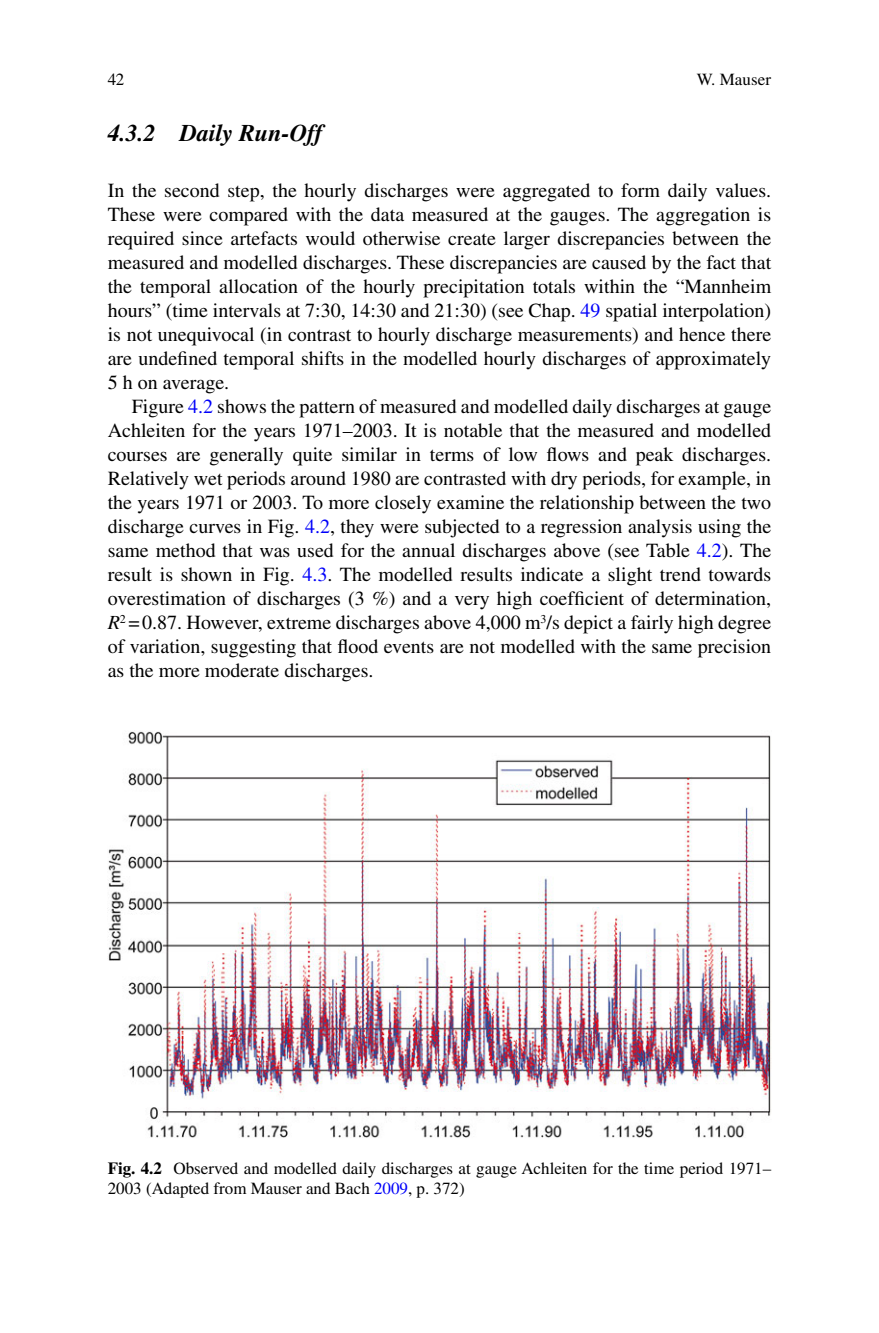
<style>
.page{position:relative;width:879px;height:1333px;background:#fff}
.page>*{position:absolute;margin:0;border:0;box-sizing:border-box;transform-origin:0 0}
.t1{font:italic 700 24px "Fjftjr Nfpthx Times";color:#000}
.t2{font:20px/24px "Hklcfl Ytfhdg Times";color:#000;text-align:justify}
.t3{font:17px/20px "Hklcfl Ytfhdg Times";color:#000}
.s1{color:#0000fa}
.s2{font-family:"Gmymhb Cqfvsj Times";font-style:italic}
.s3{font-family:"Ytwmbg Pwtllb Times";font-weight:700}
</style>
<div class="page">
<img style="left:108px;top:731px;width:663px;height:407px">
<p class="t3" style="left:108px;top:71px;width:18px">42</p>
<p class="t1" style="left:108px;top:124px;width:216px">4.3.2 Daily Run-Off</p>
<p class="t2" style="left:108px;top:180px;width:665px">In the second step, the hourly discharges were aggregated to form daily values.<br>These were compared with the data measured at the gauges. The aggregation is required since artefacts would otherwise create larger discrepancies between the measured and modelled discharges. These discrepancies are caused by the fact that the temporal allocation of the hourly precipitation totals within the “Mannheim hours” (time intervals at 7:30, 14:30 and 21:30) (see Chap. <span class="s1">49</span> spatial interpolation) is not unequivocal (in contrast to hourly discharge measurements) and hence there are undefined temporal shifts in the modelled hourly discharges of approximately 5 h on average.</p>
<p class="t2" style="left:108px;top:396px;width:665px;text-indent:24px">Figure <span class="s1">4.2</span> shows the pattern of measured and modelled daily discharges at gauge Achleiten for the years 1971–2003. It is notable that the measured and modelled courses are generally quite similar in terms of low flows and peak discharges.<br>Relatively wet periods around 1980 are contrasted with dry periods, for example, in the years 1971 or 2003. To more closely examine the relationship between the two discharge curves in Fig. <span class="s1">4.2</span> , they were subjected to a regression analysis using the same method that was used for the annual discharges above (see Table <span class="s1">4.2</span> ). The result is shown in Fig. <span class="s1">4.3</span> . The modelled results indicate a slight trend towards overestimation of discharges (3 %) and a very high coefficient of determination, <span class="s2">R</span><sup>2</sup> = 0.87. However, extreme discharges above 4,000 m <sup>3</sup> /s depict a fairly high degree of variation, suggesting that flood events are not modelled with the same precision as the more moderate discharges.</p>
<p class="t3" style="left:697px;top:71px;width:76px">W. Mauser</p>
<p class="t3" style="left:108px;top:1159px;width:665px"><span class="s3">Fig. 4.2</span> Observed and modelled daily discharges at gauge Achleiten for the time period 1971–<br>2003 (Adapted from Mauser and Bach <span class="s1">2009</span> , p. 372)</p>
</div>
